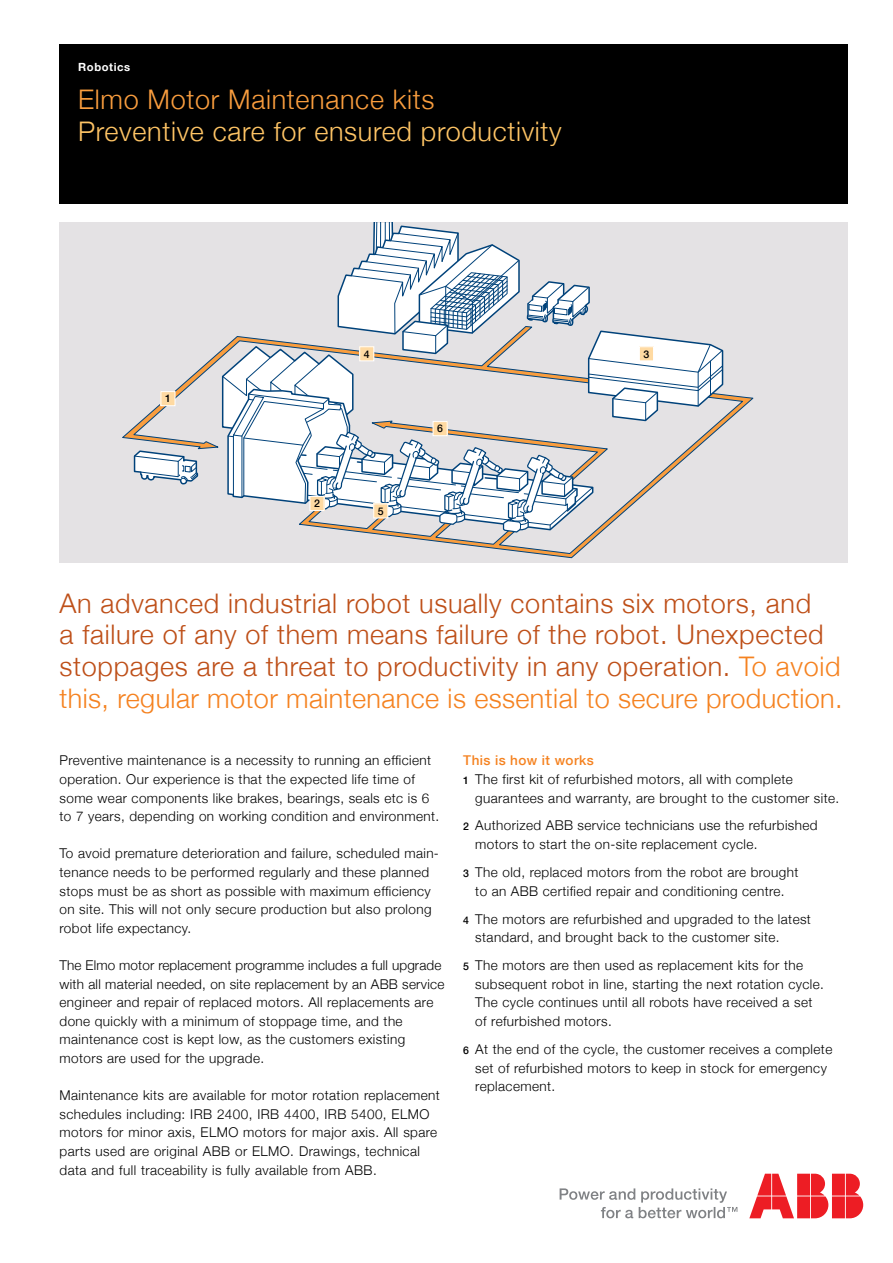
<style>
.page{position:relative;width:893px;height:1263px;background:#fff}
.page>*{position:absolute;margin:0;border:0;box-sizing:border-box;transform-origin:0 0}
.t1{font:300 27px/31.5px "Helvetica Neue";letter-spacing:.025em;color:#be4f18}
.t2{font:300 27px "Helvetica Neue";letter-spacing:.025em;color:#fec465}
.t3{font:300 27px "Helvetica Neue";letter-spacing:.025em;color:#f99d3e}
.t4{font:300 13.5px/18.6px "Helvetica Neue";letter-spacing:.03em;color:#000}
.t5{font:500 13.5px "Helvetica Neue";letter-spacing:.03em;color:#f58220}
.t6{font:700 11.25px "Helvetica Neue";letter-spacing:.05em;color:#fff}
.t7{font:500 10.5px "Helvetica Neue";color:#000}
.s1{color:#f58220}
.s2{font-weight:500;font-size:10.5px}
</style>
<div class="page">
<svg style="left:560px;top:1188px;width:177px;height:30px"></svg>
<svg style="left:749px;top:1174px;width:114px;height:44px"></svg>
<div style="left:60px;top:45px;width:788px;height:159px;background:#000"></div>
<div style="left:60px;top:223px;width:788px;height:340px;background:#e4e2e4"></div>
<svg style="left:120px;top:325px;width:635px;height:234px;background:#dfdbda"></svg>
<svg style="left:133px;top:449px;width:66px;height:37px"></svg>
<svg style="left:221px;top:223px;width:503px;height:310px"></svg>
<div style="left:161px;top:392px;width:14px;height:14px;background:#ffdaa2"></div>
<div style="left:161px;top:391px;width:14px;height:15px;border:1px solid #fff"></div>
<div style="left:310px;top:496px;width:14px;height:14px;background:#ffdaa2"></div>
<div style="left:310px;top:496px;width:14px;height:15px;border:1px solid #fff"></div>
<div style="left:639px;top:347px;width:14px;height:14px;background:#ffdaa2"></div>
<div style="left:639px;top:346px;width:15px;height:15px;border:1px solid #fff"></div>
<div style="left:360px;top:347px;width:14px;height:14px;background:#ffdaa2"></div>
<div style="left:359px;top:346px;width:15px;height:15px;border:1px solid #fff"></div>
<div style="left:374px;top:504px;width:14px;height:14px;background:#ffdaa2"></div>
<div style="left:373px;top:503px;width:15px;height:15px;border:1px solid #fff"></div>
<div style="left:433px;top:422px;width:14px;height:14px;background:#ffdaa2"></div>
<div style="left:433px;top:421px;width:15px;height:15px;border:1px solid #fff"></div>
<p class="t6" style="left:78px;top:60px;width:54px">Robotics</p>
<h1 class="t3" style="left:78px;top:83px;width:358px">Elmo Motor Maintenance kits</h1>
<h1 class="t2" style="left:78px;top:115px;width:485px">Preventive care for ensured productivity</h1>
<p class="t7" style="left:165px;top:392px;width:7px">1</p>
<p class="t7" style="left:314px;top:497px;width:7px">2</p>
<p class="t7" style="left:364px;top:347px;width:7px">4</p>
<p class="t7" style="left:643px;top:347px;width:7px">3</p>
<p class="t7" style="left:378px;top:505px;width:7px">5</p>
<p class="t7" style="left:437px;top:422px;width:7px">6</p>
<p class="t1" style="left:60px;top:587px;width:785px">An advanced industrial robot usually contains six motors, and<br>a failure of any of them means failure of the robot. Unexpected stoppages are a threat to productivity in any operation. <span class="s1">To avoid this, regular motor maintenance is essential to secure production.</span></p>
<p class="t4" style="left:60px;top:751px;width:381px">Preventive maintenance is a necessity to running an efficient operation. Our experience is that the expected life time of some wear components like brakes, bearings, seals etc is 6 to 7 years, depending on working condition and environment.</p>
<p class="t4" style="left:60px;top:844px;width:381px">To avoid premature deterioration and failure, scheduled main&shy;tenance needs to be performed regularly and these planned stops must be as short as possible with maximum efficiency on site. This will not only secure production but also prolong robot life expectancy.</p>
<p class="t4" style="left:60px;top:955px;width:386px">The Elmo motor replacement programme includes a full upgrade with all material needed, on site replacement by an ABB service engineer and repair of replaced motors. All replacements are done quickly with a minimum of stoppage time, and the maintenance cost is kept low, as the customers existing motors are used for the upgrade.</p>
<p class="t4" style="left:60px;top:1086px;width:382px">Maintenance kits are available for motor rotation replacement schedules including: IRB 2400, IRB 4400, IRB 5400, ELMO motors for minor axis, ELMO motors for major axis. All spare parts used are original ABB or ELMO. Drawings, technical data and full traceability is fully available from ABB.</p>
<p class="t5" style="left:463px;top:752px;width:132px">This is how it works</p>
<p class="t4" style="left:463px;top:769px;width:331px"><span class="s2">1</span> The first kit of refurbished motors, all with complete</p>
<p class="t4" style="left:475px;top:788px;width:365px">guarantees and warranty, are brought to the customer site.</p>
<p class="t4" style="left:475px;top:816px;width:344px;text-indent:-12px"><span class="s2">2</span> Authorized ABB service technicians use the refurbished motors to start the on-site replacement cycle.</p>
<p class="t4" style="left:463px;top:863px;width:337px;text-align:center"><span class="s2">3</span> The old, replaced motors from the robot are brought to an ABB certified repair and conditioning centre.</p>
<p class="t4" style="left:475px;top:909px;width:337px;text-indent:-12px"><span class="s2">4</span> The motors are refurbished and upgraded to the latest standard, and brought back to the customer site.</p>
<p class="t4" style="left:475px;top:956px;width:350px;text-indent:-12px"><span class="s2">5</span> The motors are then used as replacement kits for the subsequent robot in line, starting the next rotation cycle.<br>The cycle continues until all robots have received a set of refurbished motors.</p>
<p class="t4" style="left:475px;top:1039px;width:359px;text-indent:-12px"><span class="s2">6</span> At the end of the cycle, the customer receives a complete set of refurbished motors to keep in stock for emergency replacement.</p>
</div>
